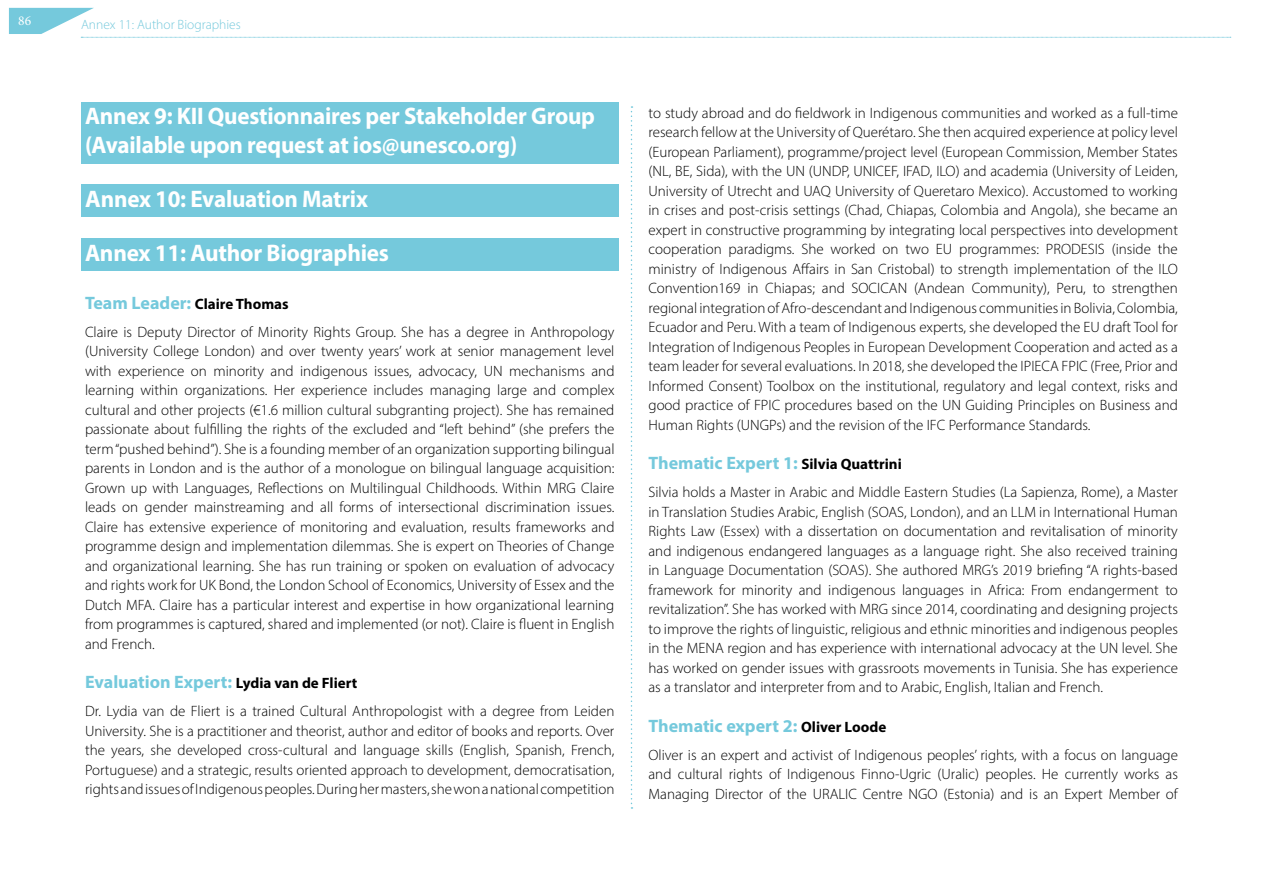
<style>
.page{position:relative;width:1263px;height:893px;background:#fff}
.page>*{position:absolute;margin:0;border:0;box-sizing:border-box;transform-origin:0 0}
.t1{font:700 24px/28.5px "Myriad Pro";letter-spacing:-.01em;color:#fff;scale:.96 1}
.t2{font:700 24px "Myriad Pro";letter-spacing:-.01em;color:#fff}
.t3{font:700 18px "Myriad Pro";color:#75c9dc}
.t4{font:300 15px/19.5px "Myriad Pro";color:#000;text-align:justify}
.t5{font:300 13.5px "Myriad Pro";color:#75c9dc}
.t6{font:13.5px "Minion Pro";color:#fff}
.s1{font-weight:700;font-size:18px;color:#75c9dc}
.s2{font-weight:700}
.s3{font-size:15px;color:#000}
</style>
<div class="page">
<svg style="left:9px;top:8px;width:1222px;height:30px"></svg>
<svg style="left:631px;top:106px;width:1px;height:703px"></svg>
<div style="left:81px;top:102px;width:538px;height:61px;background:#75c9dc"></div>
<div style="left:81px;top:185px;width:538px;height:32px;background:#75c9dc"></div>
<div style="left:81px;top:239px;width:538px;height:32px;background:#75c9dc"></div>
<p class="t6" style="left:18px;top:12px;width:14px">86</p>
<p class="t5" style="left:81px;top:16px;width:161px">Annex 11: Author Biographies</p>
<h1 class="t1" style="left:85px;top:101px;width:533px">Annex 9: KII Questionnaires per Stakeholder Group (Available upon request at ios@unesco.org)</h1>
<h1 class="t2" style="left:85px;top:183px;width:284px">Annex 10: Evaluation Matrix</h1>
<h1 class="t2" style="left:85px;top:237px;width:305px">Annex 11: Author Biographies</h1>
<p class="t4" style="left:85px;top:290px;width:531px;line-height:28px"><span class="s1">Team Leader:</span> <span class="s2">Claire Thomas<br></span>Claire is Deputy Director of Minority Rights Group. She has a degree in Anthropology</p>
<p class="t4" style="left:85px;top:341px;width:531px">(University College London) and over twenty years’ work at senior management level with experience on minority and indigenous issues, advocacy, UN mechanisms and learning within organizations. Her experience includes managing large and complex cultural and other projects (€1.6 million cultural subgranting project). She has remained passionate about fulfilling the rights of the excluded and “left behind” (she prefers the term “pushed behind”). She is a founding member of an organization supporting bilingual parents in London and is the author of a monologue on bilingual language acquisition:<br>Grown up with Languages, Reflections on Multilingual Childhoods. Within MRG Claire leads on gender mainstreaming and all forms of intersectional discrimination issues.<br>Claire has extensive experience of monitoring and evaluation, results frameworks and programme design and implementation dilemmas. She is expert on Theories of Change and organizational learning. She has run training or spoken on evaluation of advocacy and rights work for UK Bond, the London School of Economics, University of Essex and the Dutch MFA. Claire has a particular interest and expertise in how organizational learning from programmes is captured, shared and implemented (or not). Claire is fluent in English and French.</p>
<p class="t3" style="left:85px;top:671px;width:274px">Evaluation Expert: <span class="s3">Lydia van de Fliert</span></p>
<p class="t4" style="left:85px;top:701px;width:531px">Dr. Lydia van de Fliert is a trained Cultural Anthropologist with a degree from Leiden University. She is a practitioner and theorist, author and editor of books and reports. Over the years, she developed cross-cultural and language skills (English, Spanish, French, Portuguese) and a strategic, results oriented approach to development, democratisation, rights and issues of Indigenous peoples. During her masters, she won a national competition</p>
<p class="t4" style="left:648px;top:103px;width:531px">to study abroad and do fieldwork in Indigenous communities and worked as a full-time research fellow at the University of Querétaro. She then acquired experience at policy level (European Parliament), programme/project level (European Commission, Member States (NL, BE, Sida), with the UN (UNDP, UNICEF, IFAD, ILO) and academia (University of Leiden, University of Utrecht and UAQ University of Queretaro Mexico). Accustomed to working in crises and post-crisis settings (Chad, Chiapas, Colombia and Angola), she became an expert in constructive programming by integrating local perspectives into development cooperation paradigms. She worked on two EU programmes: PRODESIS (inside the ministry of Indigenous Affairs in San Cristobal) to strength implementation of the ILO Convention169 in Chiapas; and SOCICAN (Andean Community), Peru, to strengthen regional integration of Afro-descendant and Indigenous communities in Bolivia, Colombia, Ecuador and Peru. With a team of Indigenous experts, she developed the EU draft Tool for Integration of Indigenous Peoples in European Development Cooperation and acted as a team leader for several evaluations. In 2018, she developed the IPIECA FPIC (Free, Prior and Informed Consent) Toolbox on the institutional, regulatory and legal context, risks and good practice of FPIC procedures based on the UN Guiding Principles on Business and Human Rights (UNGPs) and the revision of the IFC Performance Standards.</p>
<p class="t3" style="left:648px;top:451px;width:255px">Thematic Expert 1: <span class="s3">Silvia Quattrini</span></p>
<p class="t4" style="left:648px;top:482px;width:531px">Silvia holds a Master in Arabic and Middle Eastern Studies (La Sapienza, Rome), a Master in Translation Studies Arabic, English (SOAS, London), and an LLM in International Human Rights Law (Essex) with a dissertation on documentation and revitalisation of minority and indigenous endangered languages as a language right. She also received training in Language Documentation (SOAS). She authored MRG’s 2019 briefing “A rights-based framework for minority and indigenous languages in Africa: From endangerment to revitalization”. She has worked with MRG since 2014, coordinating and designing projects to improve the rights of linguistic, religious and ethnic minorities and indigenous peoples in the MENA region and has experience with international advocacy at the UN level. She has worked on gender issues with grassroots movements in Tunisia. She has experience as a translator and interpreter from and to Arabic, English, Italian and French.</p>
<p class="t3" style="left:648px;top:714px;width:239px">Thematic expert 2: <span class="s3">Oliver Loode</span></p>
<p class="t4" style="left:648px;top:745px;width:531px">Oliver is an expert and activist of Indigenous peoples’ rights, with a focus on language and cultural rights of Indigenous Finno-Ugric (Uralic) peoples. He currently works as Managing Director of the URALIC Centre NGO (Estonia) and is an Expert Member of</p>
</div>
